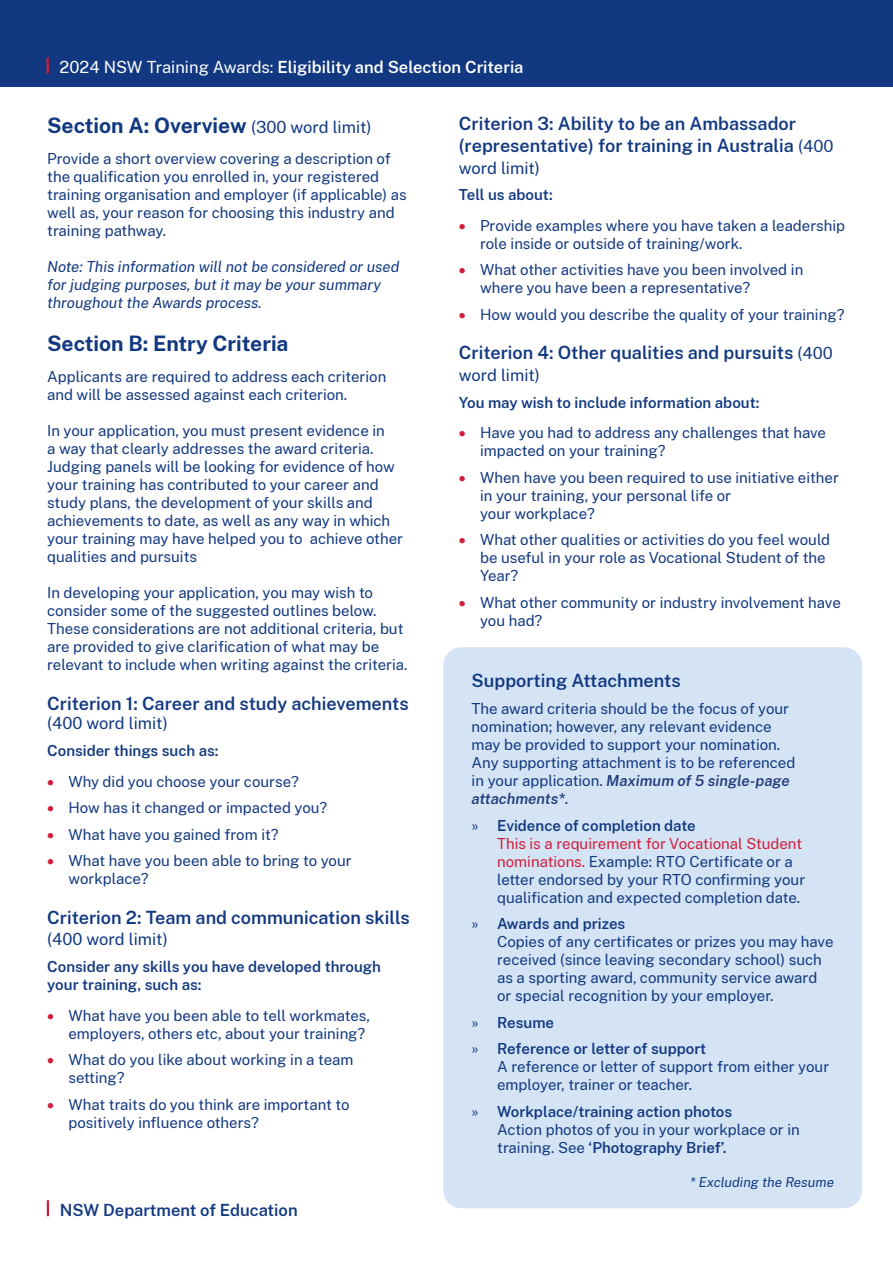
<style>
.page{position:relative;width:893px;height:1263px;background:#fff}
.page>*{position:absolute;margin:0;border:0;box-sizing:border-box;transform-origin:0 0}
.SECTION_Heading{font:700 21px "Public Sans";color:#113880}
.Criterion_Titles{font:600 18px/21.6px "Public Sans";color:#113880}
.t1{font:600 16.5px "Public Sans";color:#fff}
.Criterion_Titles-2{font:16.5px "Public Sans";color:#113880}
.t2{font:600 16.5px "Public Sans";color:#113880}
.normal_text{font:15px/18px "Public Sans";color:#113880}
.SECTION_sub_heading{font:600 15px/18px "Public Sans";color:#113880}
.normal_text-2{font:italic 15px/18px "Public Sans";color:#113880}
.semiBold_bullet_12pt{font:italic 13.5px "Public Sans";color:#113880}
.s1{font-weight:400}
.s2{font-weight:400;font-size:16.5px}
.s3{color:#d01e3c}
.s4{font-weight:600;font-style:italic;color:#223c7c}
.s5{font-weight:500;color:#223c7c}
.s6{font-weight:600}
</style>
<div class="page">
<div style="left:443px;top:647px;width:419px;height:561px;background:#d4e4f4;border-radius:18px"></div>
<div style="left:0;top:0;width:893px;height:87px;background:#113880"></div>
<svg style="left:47px;top:58px;width:2px;height:15px"></svg>
<svg style="left:47px;top:1200px;width:2px;height:16px"></svg>
<p class="t1" style="left:60px;top:55px;width:465px"><span class="s1">2024 NSW Training Awards:</span> Eligibility and Selection Criteria</p>
<p class="SECTION_Heading" style="left:47px;top:110px;width:326px">Section A: Overview <span class="s2">(300 word limit)</span></p>
<p class="normal_text" style="left:47px;top:149px;width:361px">Provide a short overview covering a description of the qualification you enrolled in, your registered training organisation and employer (if applicable) as well as, your reason for choosing this industry and training pathway.</p>
<p class="normal_text-2" style="left:47px;top:257px;width:354px">Note: This information will not be considered or used for judging purposes, but it may be your summary throughout the Awards process.</p>
<p class="SECTION_Heading" style="left:47px;top:328px;width:243px">Section B: Entry Criteria</p>
<p class="normal_text" style="left:47px;top:367px;width:341px">Applicants are required to address each criterion and will be assessed against each criterion.</p>
<p class="normal_text" style="left:47px;top:421px;width:357px">In your application, you must present evidence in<br>a way that clearly addresses the award criteria.<br>Judging panels will be looking for evidence of how your training has contributed to your career and study plans, the development of your skills and achievements to date, as well as any way in which your training may have helped you to achieve other qualities and pursuits</p>
<p class="normal_text" style="left:47px;top:583px;width:362px">In developing your application, you may wish to consider some of the suggested outlines below.<br>These considerations are not additional criteria, but are provided to give clarification of what may be relevant to include when writing against the criteria.</p>
<p class="Criterion_Titles" style="left:47px;top:691px;width:363px">Criterion 1: Career and study achievements</p>
<p class="Criterion_Titles-2" style="left:47px;top:712px;width:122px">(400 word limit)</p>
<p class="SECTION_sub_heading" style="left:47px;top:740px;width:173px">Consider things such as:</p>
<p class="normal_text" style="left:47px;top:771px;width:253px"><span class="s3">•</span> Why did you choose your course?</p>
<p class="normal_text" style="left:47px;top:798px;width:282px"><span class="s3">•</span> How has it changed or impacted you?</p>
<p class="normal_text" style="left:47px;top:824px;width:233px"><span class="s3">•</span> What have you gained from it?</p>
<p class="normal_text" style="left:68px;top:851px;width:285px;text-indent:-21px"><span class="s3">•</span> What have you been able to bring to your workplace?</p>
<p class="Criterion_Titles" style="left:47px;top:905px;width:364px">Criterion 2: Team and communication skills</p>
<p class="Criterion_Titles-2" style="left:47px;top:928px;width:122px">(400 word limit)</p>
<p class="SECTION_sub_heading" style="left:47px;top:956px;width:335px">Consider any skills you have developed through your training, such as:</p>
<p class="normal_text" style="left:68px;top:1005px;width:303px;text-indent:-21px"><span class="s3">•</span> What have you been able to tell workmates, employers, others etc, about your training?</p>
<p class="normal_text" style="left:68px;top:1050px;width:287px;text-indent:-21px"><span class="s3">•</span> What do you like about working in a team setting?</p>
<p class="normal_text" style="left:68px;top:1094px;width:283px;text-indent:-21px"><span class="s3">•</span> What traits do you think are important to positively influence others?</p>
<p class="t2" style="left:60px;top:1198px;width:239px">NSW Department of Education</p>
<p class="Criterion_Titles" style="left:459px;top:112px;width:376px">Criterion 3: Ability to be an Ambassador (representative) for training in Australia <span class="s2">(400</span></p>
<p class="Criterion_Titles-2" style="left:459px;top:156px;width:83px">word limit)</p>
<p class="SECTION_sub_heading" style="left:459px;top:185px;width:95px">Tell us about:</p>
<p class="normal_text" style="left:480px;top:216px;width:367px;text-indent:-21px"><span class="s3">•</span> Provide examples where you have taken a leadership role inside or outside of training/work.</p>
<p class="normal_text" style="left:480px;top:260px;width:325px;text-indent:-21px"><span class="s3">•</span> What other activities have you been involved in where you have been a representative?</p>
<p class="normal_text" style="left:459px;top:305px;width:387px"><span class="s3">•</span> How would you describe the quality of your training?</p>
<p class="Criterion_Titles" style="left:459px;top:341px;width:376px">Criterion 4: Other qualities and pursuits <span class="s2">(400</span></p>
<p class="Criterion_Titles-2" style="left:459px;top:363px;width:83px">word limit)</p>
<p class="SECTION_sub_heading" style="left:459px;top:392px;width:302px">You may wish to include information about:</p>
<p class="normal_text" style="left:480px;top:423px;width:347px;text-indent:-21px"><span class="s3">•</span> Have you had to address any challenges that have impacted on your training?</p>
<p class="normal_text" style="left:480px;top:468px;width:360px;text-indent:-21px"><span class="s3">•</span> When have you been required to use initiative either in your training, your personal life or<br>your workplace?</p>
<p class="normal_text" style="left:480px;top:530px;width:352px;text-indent:-21px"><span class="s3">•</span> What other qualities or activities do you feel would be useful in your role as Vocational Student of the<br>Year?</p>
<p class="normal_text" style="left:480px;top:593px;width:362px;text-indent:-21px"><span class="s3">•</span> What other community or industry involvement have you had?</p>
<p class="Criterion_Titles" style="left:472px;top:669px;width:210px">Supporting Attachments</p>
<p class="normal_text" style="left:472px;top:699px;width:325px">The award criteria should be the focus of your nomination; however, any relevant evidence may be provided to support your nomination.<br>Any supporting attachment is to be referenced in your application. <span class="s4">Maximum of 5 single-page attachments*</span><span class="s5">.</span></p>
<p class="normal_text" style="left:497px;top:815px;width:310px;text-indent:-26px">» <span class="s6">Evidence of completion date<br></span><span class="s3">This is a requirement for Vocational Student nominations.</span> Example: RTO Certificate or a letter endorsed by your RTO confirming your qualification and expected completion date.</p>
<p class="normal_text" style="left:497px;top:914px;width:338px;text-indent:-26px">» <span class="s6">Awards and prizes<br></span>Copies of any certificates or prizes you may have received (since leaving secondary school) such as a sporting award, community service award or special recognition by your employer.</p>
<p class="SECTION_sub_heading" style="left:472px;top:1012px;width:84px"><span class="s1">»</span> Resume</p>
<p class="normal_text" style="left:497px;top:1039px;width:334px;text-indent:-26px">» <span class="s6">Reference or letter of support<br></span>A reference or letter of support from either your employer, trainer or teacher.</p>
<p class="normal_text" style="left:497px;top:1101px;width:304px;text-indent:-26px">» <span class="s6">Workplace/training action photos<br></span>Action photos of you in your workplace or in training. See <span class="s6">‘Photography Brief’.</span></p>
<p class="semiBold_bullet_12pt" style="left:690px;top:1172px;width:145px">* Excluding the Resume</p>
</div>
